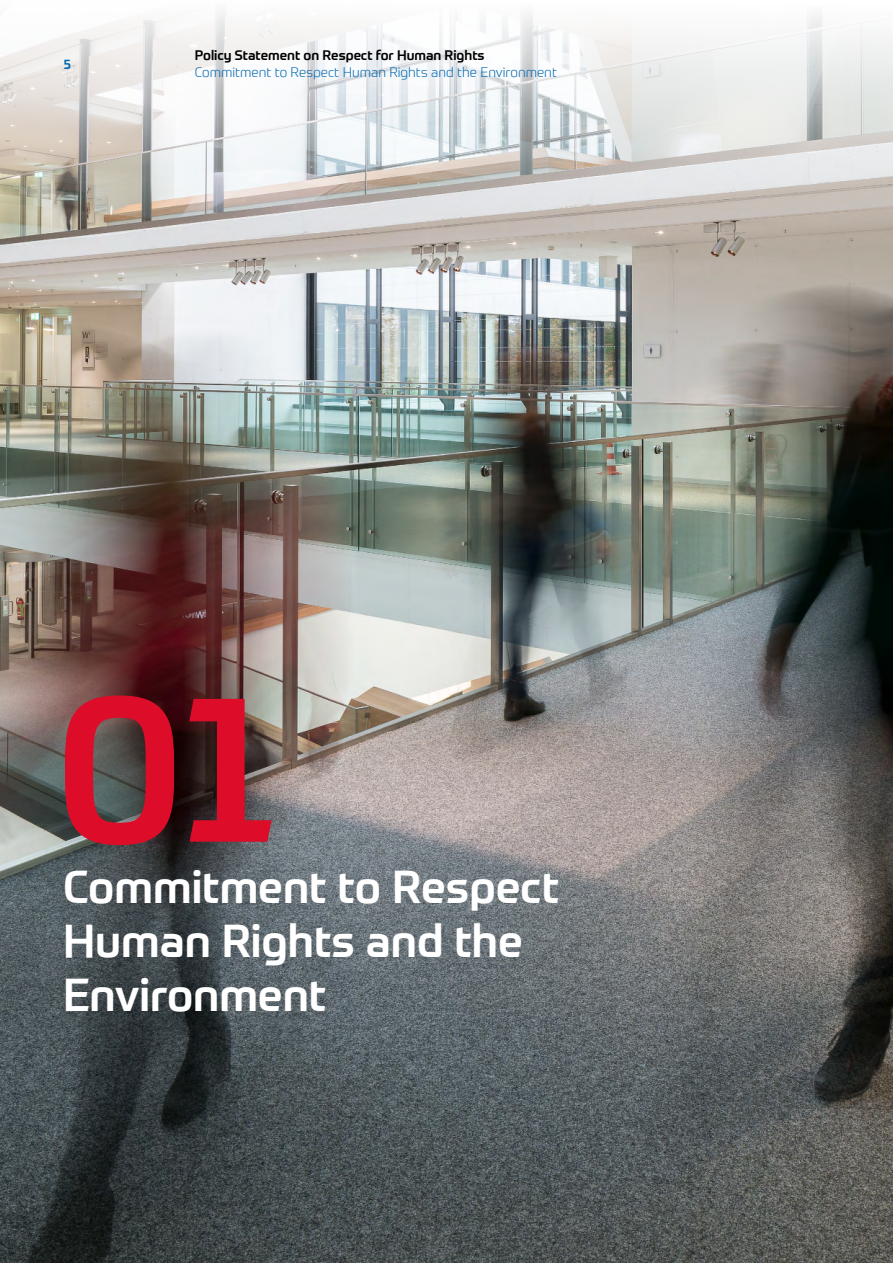
<style>
.page{position:relative;width:893px;height:1263px;background:#fff}
.page>*{position:absolute;margin:0;border:0;box-sizing:border-box;transform-origin:0 0}
.t1{font:500 210px "ZF Prometo";color:#dd0c29}
.t2{font:500 45px/54px "ZF Prometo";color:#fff}
.t3{font:300 13.5px "ZF Prometo";color:#0067b2}
.t4{font:500 13.5px "ZF Prometo";color:#000}
.t5{font:500 13.5px "ZF Prometo";color:#0067b2}
</style>
<div class="page">
<img style="left:0;top:297px;width:893px;height:966px">
<svg style="left:0;top:11px;width:893px;height:286px"></svg>
<p class="t5" style="left:64px;top:55px;width:9px">5</p>
<p class="t4" style="left:195px;top:47px;width:291px">Policy Statement on Respect for Human Rights</p>
<p class="t3" style="left:195px;top:64px;width:364px">Commitment to Respect Human Rights and the Environment</p>
<h1 class="t1" style="left:56px;top:637px;width:225px">01</h1>
<p class="t2" style="left:63px;top:859px;width:498px">Commitment to Respect<br>Human Rights and the<br>Environment</p>
</div>
